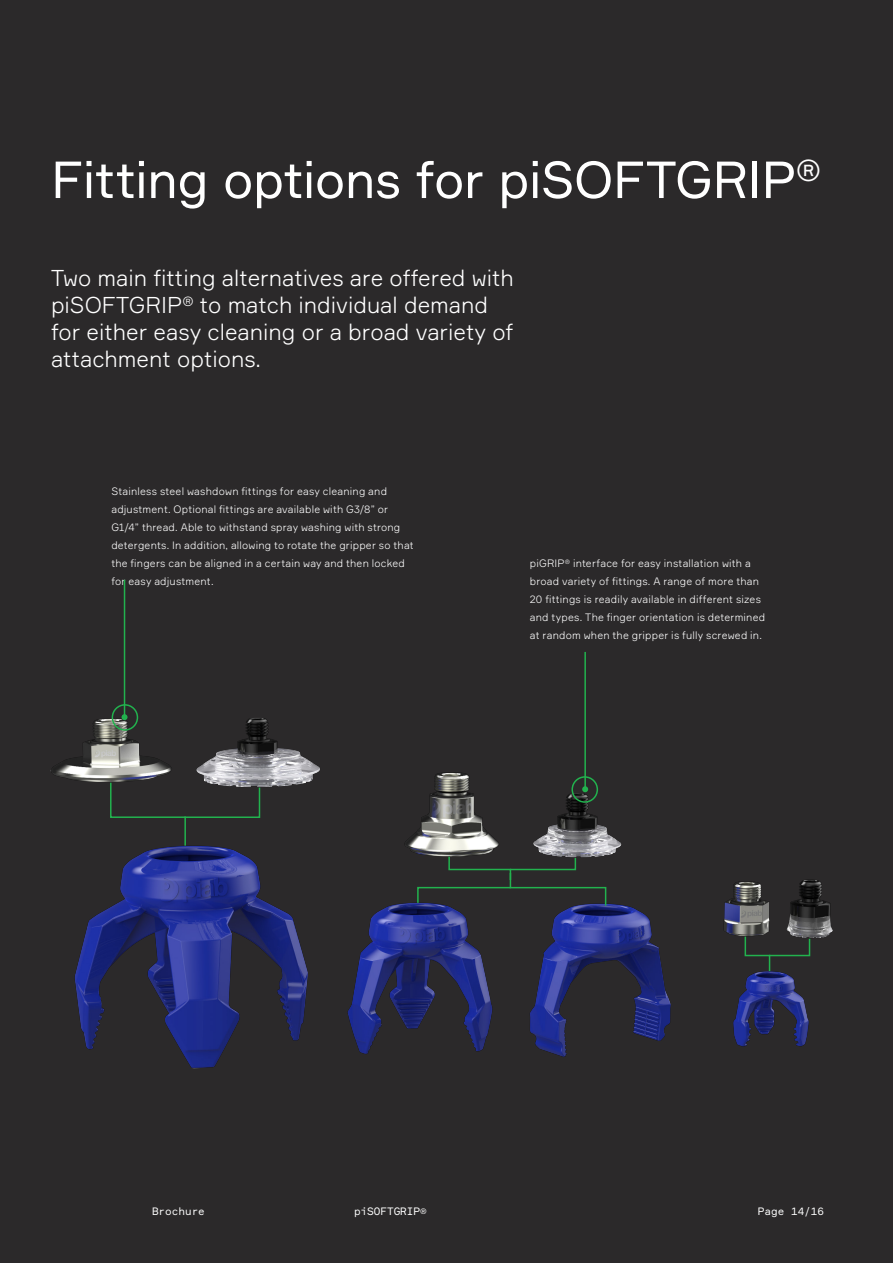
<style>
.page{position:relative;width:893px;height:1263px;background:#2b292a}
.page>*{position:absolute;margin:0;border:0;box-sizing:border-box;transform-origin:0 0}
._24_30_White{font:51px "Formular";letter-spacing:-.015em;color:#fff}
.t1{font:300 22.5px/27px "Formular";color:#fff}
.Body{font:300 10.5px/18px "Formular";letter-spacing:.02em;color:#fff}
.t2{font:10.5px "Formular Mono";color:#fff}
</style>
<div class="page">
<img style="left:50px;top:661px;width:783px;height:408px">
<svg style="left:109px;top:781px;width:152px;height:66px"></svg>
<svg style="left:744px;top:935px;width:67px;height:37px"></svg>
<svg style="left:416px;top:855px;width:191px;height:52px"></svg>
<hr style="left:584px;top:652px;width:2px;height:137px;background:#22b24e">
<svg style="left:582px;top:786px;width:6px;height:6px"></svg>
<div style="left:571px;top:776px;width:27px;height:27px;border:2px solid #22b24e;border-radius:50%"></div>
<div style="left:112px;top:704px;width:26px;height:27px;border:2px solid #22b24e;border-radius:50%"></div>
<hr style="left:124px;top:580px;width:1px;height:137px;background:#22b24e">
<svg style="left:122px;top:714px;width:6px;height:6px"></svg>
<p class="_24_30_White" style="left:51px;top:149px;width:772px">Fitting options for piSOFTGRIP<sup>®</sup></p>
<p class="t1" style="left:51px;top:264px;width:464px">Two main fitting alternatives are offered with piSOFTGRIP<sup>®</sup> to match individual demand for either easy cleaning or a broad variety of attachment options.</p>
<p class="Body" style="left:111px;top:482px;width:304px">Stainless steel washdown fittings for easy cleaning and adjustment. Optional fittings are available with G3/8” or G1/4” thread. Able to withstand spray washing with strong detergents. In addition, allowing to rotate the gripper so that the fingers can be aligned in a certain way and then locked for easy adjustment.</p>
<p class="Body" style="left:530px;top:554px;width:237px">piGRIP<sup>®</sup> interface for easy installation with a broad variety of fittings. A range of more than 20 fittings is readily available in different sizes and types. The finger orientation is determined at random when the gripper is fully screwed in.</p>
<p class="t2" style="left:152px;top:1205px;width:54px">Brochure</p>
<p class="t2" style="left:354px;top:1205px;width:74px">piSOFTGRIP®</p>
<p class="t2" style="left:758px;top:1205px;width:68px">Page 14/16</p>
</div>
